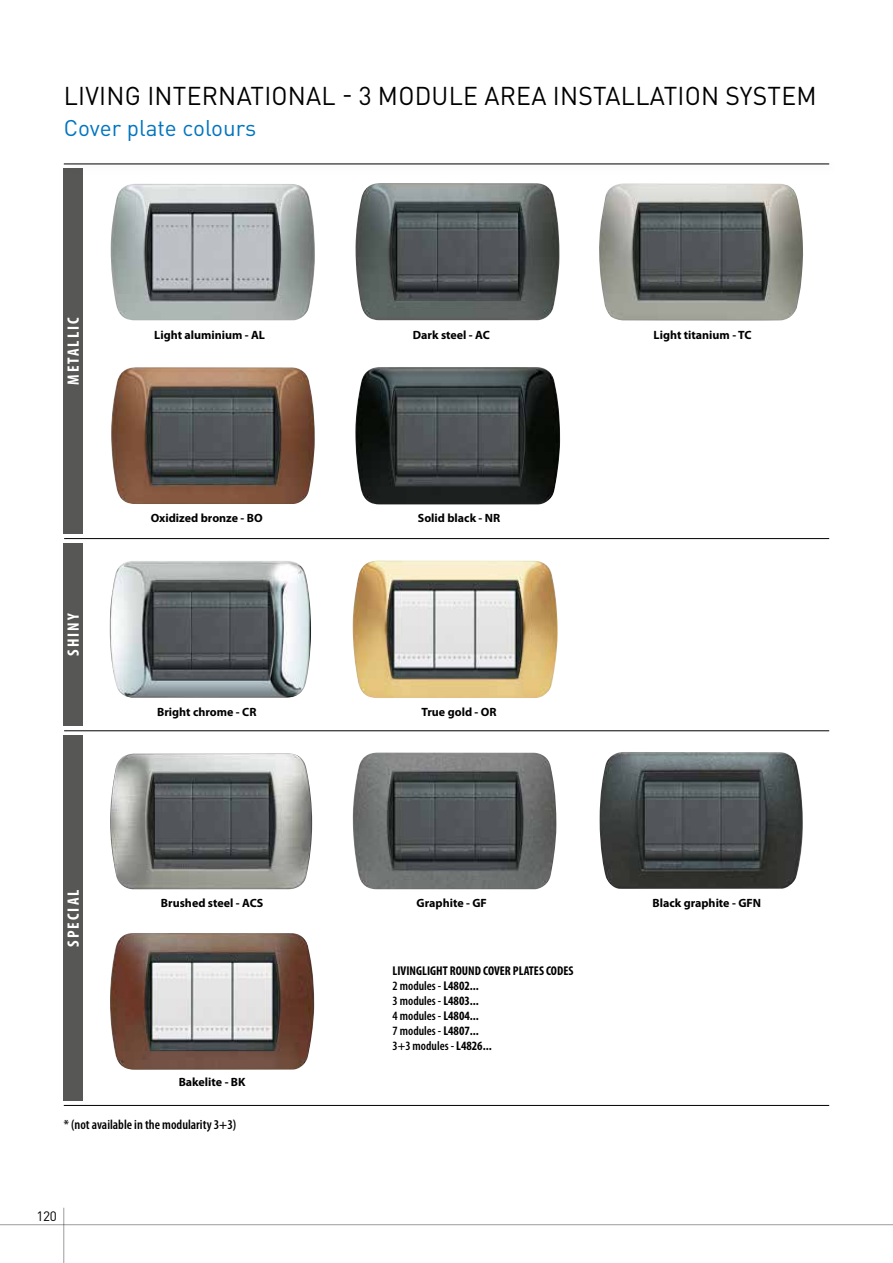
<style>
.page{position:relative;width:893px;height:1263px;background:#fff}
.page>*{position:absolute;margin:0;border:0;box-sizing:border-box;transform-origin:0 0}
.t1{font:25.5px "DIN Pro";letter-spacing:.01em;color:#000}
.t2{font:22.5px "DIN Pro";color:#0075bf}
.t3{font:700 condensed 16.5px "Myriad Pro";letter-spacing:.12em;color:#fff}
.t4{font:600 condensed 13.5px "Myriad Pro";color:#000}
.t5{font:13.5px "DIN Pro";color:#000}
.t6{font:700 condensed 12.75px/15px "Myriad Pro";color:#000}
.t7{font:700 12px "Myriad Pro";color:#000}
.s1{font-weight:600}
</style>
<div class="page">
<hr style="left:0;top:1224px;width:893px;height:1px;background:#9d9d9c">
<hr style="left:63px;top:1208px;width:1px;height:55px;background:#9d9d9c">
<img style="left:600px;top:752px;width:203px;height:137px">
<img style="left:110px;top:753px;width:202px;height:136px">
<img style="left:353px;top:752px;width:203px;height:137px">
<div style="left:64px;top:735px;width:19px;height:366px;background:#575756"></div>
<hr style="left:64px;top:730px;width:765px;height:1px;background:#000">
<hr style="left:64px;top:538px;width:765px;height:1px;background:#000">
<hr style="left:64px;top:1105px;width:765px;height:1px;background:#000">
<div style="left:64px;top:543px;width:19px;height:183px;background:#575756"></div>
<div style="left:64px;top:168px;width:19px;height:366px;background:#575756"></div>
<div style="left:61px;top:158px;width:777px;height:17px;background:#000;opacity:.4"></div>
<hr style="left:64px;top:164px;width:765px;height:1px;background:#000">
<img style="left:110px;top:933px;width:204px;height:137px">
<img style="left:599px;top:183px;width:204px;height:138px">
<img style="left:111px;top:184px;width:204px;height:136px">
<img style="left:111px;top:367px;width:204px;height:137px">
<img style="left:355px;top:367px;width:205px;height:137px">
<img style="left:355px;top:183px;width:204px;height:137px">
<img style="left:110px;top:561px;width:201px;height:137px">
<img style="left:353px;top:561px;width:205px;height:137px">
<h1 class="t1" style="left:64px;top:78px;width:754px">LIVING INTERNATIONAL - 3 MODULE AREA INSTALLATION SYSTEM</h1>
<h2 class="t2" style="left:64px;top:113px;width:194px">Cover plate colours</h2>
<h3 class="t3" style="left:63px;top:385px;width:69px;rotate:-90deg">METALLIC</h3>
<h3 class="t3" style="left:63px;top:655px;width:44px;rotate:-90deg">SHINY</h3>
<p class="t7" style="left:154px;top:328px;width:112px">Light aluminium - AL</p>
<p class="t7" style="left:151px;top:511px;width:113px">Oxidized bronze - BO</p>
<p class="t7" style="left:157px;top:705px;width:101px">Bright chrome - CR</p>
<h3 class="t3" style="left:63px;top:946px;width:58px;rotate:-90deg">SPECIAL</h3>
<p class="t7" style="left:161px;top:897px;width:104px">Brushed steel - ACS</p>
<p class="t7" style="left:179px;top:1075px;width:68px">Bakelite - BK</p>
<p class="t4" style="left:64px;top:1116px;width:174px">* (not available in the modularity 3+3)</p>
<p class="t5" style="left:36px;top:1207px;width:22px">120</p>
<p class="t7" style="left:413px;top:328px;width:79px">Dark steel - AC</p>
<p class="t7" style="left:654px;top:328px;width:99px">Light titanium - TC</p>
<p class="t7" style="left:418px;top:511px;width:84px">Solid black - NR</p>
<p class="t7" style="left:421px;top:705px;width:77px">True gold - OR</p>
<p class="t7" style="left:417px;top:897px;width:72px">Graphite - GF</p>
<p class="t7" style="left:652px;top:897px;width:110px">Black graphite - GFN</p>
<p class="t6" style="left:393px;top:963px;width:182px">LIVINGLIGHT ROUND COVER PLATES CODES<br><span class="s1">2 modules -</span> L4802...<br><span class="s1">3 modules -</span> L4803...<br><span class="s1">4 modules -</span> L4804...<br><span class="s1">7 modules -</span> L4807...<br><span class="s1">3+3 modules -</span> L4826...</p>
</div>
